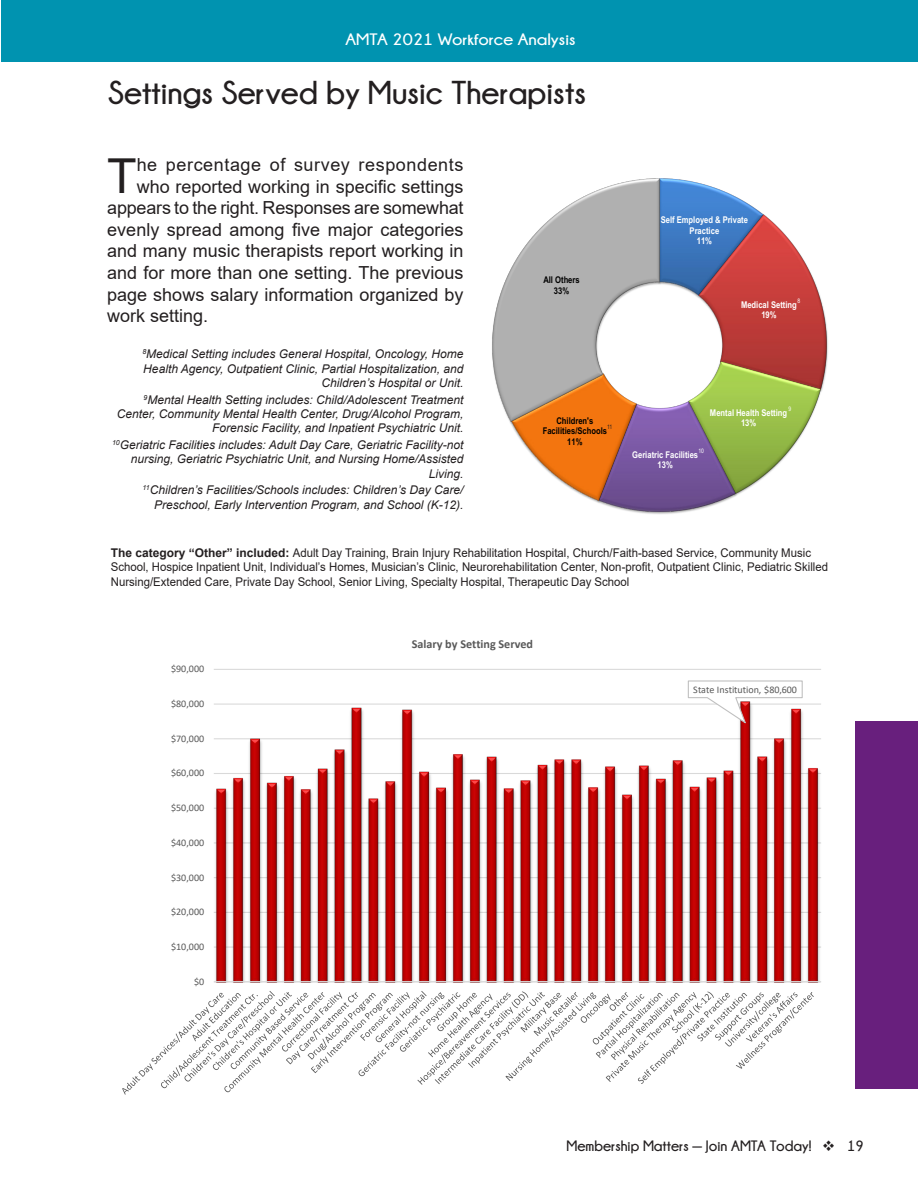
<style>
.page{position:relative;width:918px;height:1188px;background:#fff}
.page>*{position:absolute;margin:0;border:0;box-sizing:border-box;transform-origin:0 0}
.TEXT{font:48.15px "Arial";color:#231f20}
.HEAD1{font:700 33px "Champagne&Limousines";color:#231f20}
.TEXT-2{font:18px "Arial";color:#231f20}
.TEXT-3{font:18px "Arial";letter-spacing:.03em;color:#231f20}
.t1{font:700 16.5px "Champagne&Limousines";color:#fff;scale:1.1 1}
.t2{font:700 15px "Champagne&Limousines";color:#231f20}
.t3{font:700 12.15px "Calibri";color:#595959}
.FOOTNOTE{font:italic 12px/14.4px "Arial";color:#231f20;text-align:right}
.TEXT_small{font:12px/14.4px "Arial";color:#231f20;scale:.95 1}
.t4{font:10.05px "Calibri";letter-spacing:-.005em;color:#595959}
.t5{font:700 9.3px/10.6px "Arial Narrow";color:#fff;text-align:center}
.t6{font:700 9.3px/10.6px "Arial Narrow";color:#000;text-align:center}
.Table_Header{font:6.15px "Arial Narrow";color:#fff}
.Table_Header-2{font:6.15px "Arial Narrow";color:#231f20}
.s1{font-weight:700}
.s2{font-family:"Monotype Sorts";font-weight:400}
</style>
<div class="page">
<div style="left:2px;top:0;width:916px;height:62px;background:#0093b0"></div>
<div style="left:855px;top:721px;width:63px;height:368px;background:#681f7d"></div>
<img style="left:634px;top:494px;width:104px;height:20px">
<img style="left:660px;top:178px;width:104px;height:118px">
<img style="left:699px;top:215px;width:127px;height:175px">
<img style="left:688px;top:362px;width:132px;height:132px">
<img style="left:598px;top:401px;width:137px;height:111px">
<img style="left:511px;top:421px;width:126px;height:79px">
<img style="left:493px;top:178px;width:167px;height:243px">
<hr style="left:214px;top:669px;width:607px;height:1px;background:#d9d9d9">
<img style="left:217px;top:703px;width:601px;height:278px">
<hr style="left:214px;top:981px;width:607px;height:2px;background:#d9d9d9">
<svg style="left:687px;top:680px;width:116px;height:46px"></svg>
<svg style="left:122px;top:991px;width:692px;height:104px"></svg>
<h3 class="t1" style="left:346px;top:31px;width:211px">AMTA 2021 Workforce Analysis</h3>
<p class="HEAD1" style="left:108px;top:75px;width:480px">Settings Served by Music Therapists</p>
<p class="TEXT" style="left:107px;top:142px;width:31px">T</p>
<p class="TEXT-3" style="left:137px;top:152px;width:328px">he percentage of survey respondents</p>
<p class="TEXT-2" style="left:137px;top:174px;width:328px">who reported working in specific settings</p>
<p class="TEXT-2" style="left:107px;top:195px;width:358px">appears to the right. Responses are somewhat</p>
<p class="TEXT-2" style="left:107px;top:217px;width:358px">evenly spread among five major categories</p>
<p class="TEXT-2" style="left:107px;top:239px;width:358px">and many music therapists report working in</p>
<p class="TEXT-2" style="left:107px;top:260px;width:358px">and for more than one setting. The previous</p>
<p class="TEXT-2" style="left:107px;top:282px;width:358px">page shows salary information organized by</p>
<p class="TEXT-2" style="left:107px;top:303px;width:103px">work setting.</p>
<p class="FOOTNOTE" style="left:142px;top:347px;width:323px"><sup>8</sup>Medical Setting includes General Hospital, Oncology, Home<br>Health Agency, Outpatient Clinic, Partial Hospitalization, and<br>Children’s Hospital or Unit.</p>
<p class="FOOTNOTE" style="left:117px;top:392px;width:348px"><sup>9</sup>Mental Health Setting includes: Child/Adolescent Treatment<br>Center, Community Mental Health Center, Drug/Alcohol Program,<br>Forensic Facility, and Inpatient Psychiatric Unit.</p>
<p class="FOOTNOTE" style="left:112px;top:438px;width:353px"><sup>10</sup>Geriatric Facilities includes: Adult Day Care, Geriatric Facility-not nursing, Geriatric Psychiatric Unit, and Nursing Home/Assisted<br>Living.</p>
<p class="FOOTNOTE" style="left:143px;top:483px;width:322px"><sup>11</sup>Children’s Facilities/Schools includes: Children’s Day Care/<br>Preschool, Early Intervention Program, and School (K-12).</p>
<p class="t6" style="left:543px;top:274px;width:38px">All Others<br>33%</p>
<p class="t6" style="left:543px;top:415px;width:66px">Children's<br>Facilities/Schools<br>11%</p>
<p class="Table_Header-2" style="left:607px;top:423px;width:7px">11</p>
<p class="t5" style="left:661px;top:215px;width:89px">Self Employed &amp; Private<br>Practice<br>11%</p>
<p class="Table_Header" style="left:798px;top:297px;width:4px">8</p>
<p class="t5" style="left:741px;top:299px;width:57px">Medical Setting<br>19%</p>
<p class="Table_Header" style="left:789px;top:405px;width:4px">9</p>
<p class="t5" style="left:710px;top:407px;width:79px">Mental Health Setting<br>13%</p>
<p class="Table_Header" style="left:698px;top:447px;width:7px">10</p>
<p class="t5" style="left:632px;top:449px;width:67px">Geriatric Facilities<br>13%</p>
<p class="TEXT_small" style="left:111px;top:545px;width:757px"><span class="s1">The category “Other” included:</span> Adult Day Training, Brain Injury Rehabilitation Hospital, Church/Faith-based Service, Community Music<br>School, Hospice Inpatient Unit, Individual’s Homes, Musician’s Clinic, Neurorehabilitation Center, Non-profit, Outpatient Clinic, Pediatric Skilled<br>Nursing/Extended Care, Private Day School, Senior Living, Specialty Hospital, Therapeutic Day School</p>
<p class="t4" style="left:171px;top:662px;width:35px">$90,000</p>
<p class="t4" style="left:171px;top:697px;width:35px">$80,000</p>
<p class="t4" style="left:171px;top:731px;width:35px">$70,000</p>
<p class="t4" style="left:171px;top:766px;width:35px">$60,000</p>
<p class="t4" style="left:171px;top:801px;width:35px">$50,000</p>
<p class="t4" style="left:171px;top:836px;width:35px">$40,000</p>
<p class="t4" style="left:171px;top:870px;width:35px">$30,000</p>
<p class="t4" style="left:171px;top:905px;width:35px">$20,000</p>
<p class="t4" style="left:171px;top:940px;width:35px">$10,000</p>
<p class="t4" style="left:194px;top:975px;width:12px">$0</p>
<p class="t3" style="left:412px;top:635px;width:123px">Salary by Setting Served</p>
<p class="t4" style="left:693px;top:683px;width:105px">State Institution, $80,600</p>
<p class="t2" style="left:566px;top:1137px;width:299px">Membership Matters — Join AMTA Today! <span class="s2">v</span> 19</p>
</div>
